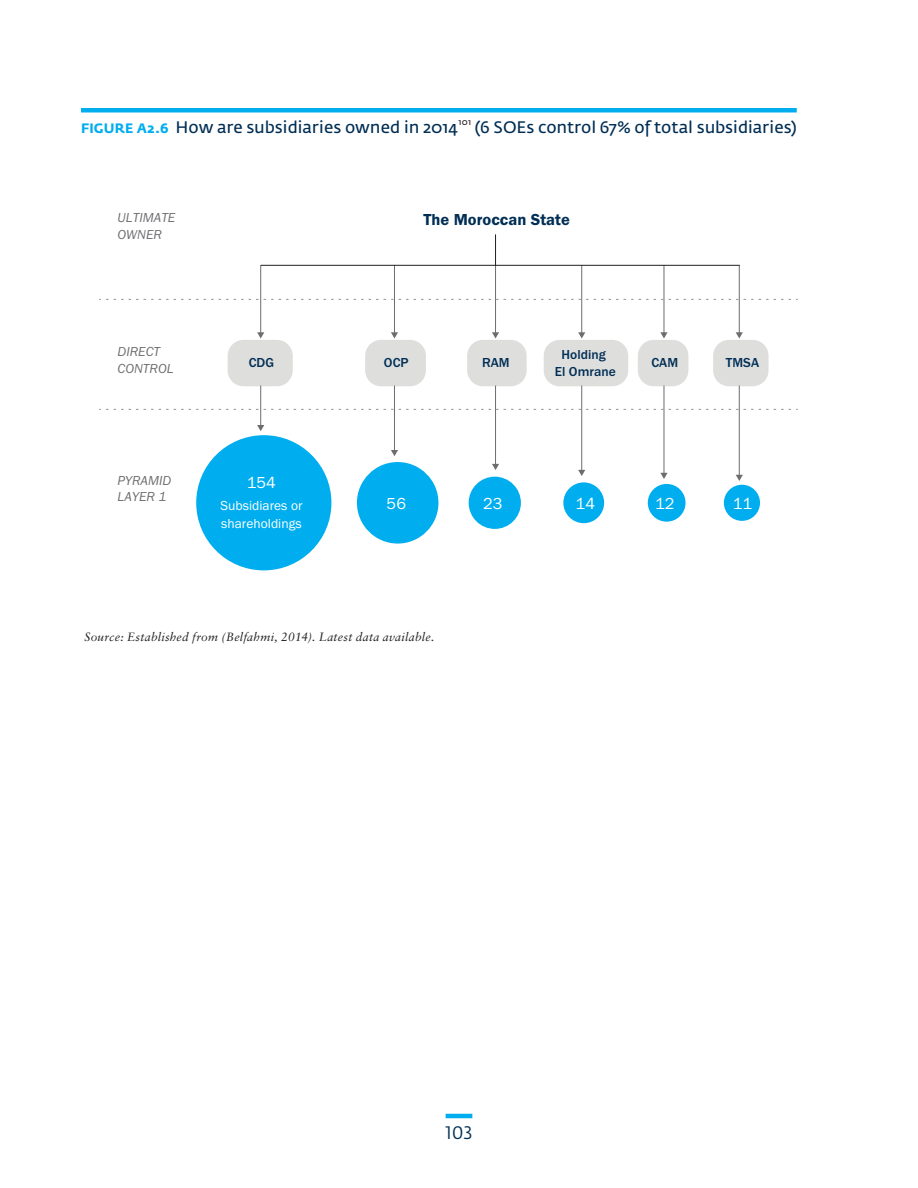
<style>
.page{position:relative;width:918px;height:1188px;background:#fff}
.page>*{position:absolute;margin:0;border:0;box-sizing:border-box;transform-origin:0 0}
.t1{font:18px "Fedra Sans Std";color:#002e54}
.Figure_title{font:16.5px "Fedra Sans";letter-spacing:-.005em;color:#002e54}
.t2{font:16.5px "Franklin Gothic URW Dem";letter-spacing:.005em;color:#002e54}
.t3{font:16.5px "Franklin Gothic URW Boo";letter-spacing:.005em;color:#fff}
.t4{font:13.5px/16.5px "Franklin Gothic URW Boo Ita";color:#6c6d70}
.t5{font:500 13.5px/16.5px "Franklin Gothic URW";letter-spacing:.005em;color:#002e54;text-align:center}
.t6{font:13.5px/18px "Franklin Gothic URW Boo";letter-spacing:.005em;color:#fff}
.Figure_source{font:italic 12px "Sabon LT";letter-spacing:.02em;color:#231f20}
.Figure_title-2{font:8.7px "Fedra Sans";color:#231f20}
.s1{font-weight:700;font-size:13.5px;color:#00aeef}
</style>
<div class="page">
<hr style="left:446px;top:1114px;width:26px;height:4px;background:#00aeef">
<hr style="left:81px;top:108px;width:716px;height:4px;background:#00aeef">
<div style="left:196px;top:435px;width:135px;height:135px;background:#00aeef;border-radius:68px"></div>
<div style="left:357px;top:462px;width:81px;height:82px;background:#00aeef;border-radius:41px"></div>
<div style="left:469px;top:477px;width:52px;height:52px;background:#00aeef;border-radius:26px"></div>
<div style="left:563px;top:482px;width:41px;height:41px;background:#00aeef;border-radius:20px"></div>
<div style="left:648px;top:484px;width:38px;height:38px;background:#00aeef;border-radius:19px"></div>
<div style="left:724px;top:485px;width:36px;height:36px;background:#00aeef;border-radius:18px"></div>
<div style="left:228px;top:340px;width:65px;height:46px;background:#dededd;border-radius:16px"></div>
<div style="left:365px;top:340px;width:61px;height:46px;background:#dededd;border-radius:16px"></div>
<div style="left:467px;top:340px;width:60px;height:46px;background:#dededd;border-radius:16px"></div>
<div style="left:544px;top:340px;width:84px;height:46px;background:#dededd;border-radius:16px"></div>
<div style="left:638px;top:340px;width:50px;height:46px;background:#dededd;border-radius:16px"></div>
<div style="left:713px;top:340px;width:56px;height:46px;background:#dededd;border-radius:16px"></div>
<hr style="left:260px;top:265px;width:1px;height:68px;background:#6c6d70">
<svg style="left:257px;top:332px;width:7px;height:7px"></svg>
<hr style="left:260px;top:386px;width:1px;height:40px;background:#6c6d70">
<svg style="left:257px;top:425px;width:7px;height:6px"></svg>
<hr style="left:394px;top:265px;width:1px;height:68px;background:#6c6d70">
<svg style="left:391px;top:332px;width:7px;height:7px"></svg>
<hr style="left:394px;top:386px;width:1px;height:65px;background:#6c6d70">
<svg style="left:391px;top:450px;width:7px;height:6px"></svg>
<hr style="left:495px;top:265px;width:1px;height:68px;background:#6c6d70">
<svg style="left:492px;top:332px;width:7px;height:7px"></svg>
<hr style="left:495px;top:386px;width:1px;height:79px;background:#6c6d70">
<svg style="left:492px;top:464px;width:7px;height:6px"></svg>
<hr style="left:581px;top:265px;width:1px;height:68px;background:#6c6d70">
<svg style="left:578px;top:332px;width:7px;height:7px"></svg>
<hr style="left:581px;top:386px;width:1px;height:85px;background:#6c6d70">
<svg style="left:578px;top:470px;width:7px;height:6px"></svg>
<hr style="left:664px;top:265px;width:1px;height:68px;background:#6c6d70">
<svg style="left:660px;top:332px;width:8px;height:7px"></svg>
<hr style="left:664px;top:386px;width:1px;height:88px;background:#6c6d70">
<svg style="left:660px;top:473px;width:8px;height:6px"></svg>
<hr style="left:739px;top:265px;width:1px;height:68px;background:#6c6d70">
<svg style="left:736px;top:332px;width:7px;height:7px"></svg>
<hr style="left:739px;top:386px;width:1px;height:90px;background:#6c6d70">
<svg style="left:736px;top:475px;width:7px;height:6px"></svg>
<svg style="left:100px;top:409px;width:691px;height:1px"></svg>
<svg style="left:100px;top:299px;width:691px;height:1px"></svg>
<hr style="left:261px;top:265px;width:478px;height:1px;background:#231f20">
<hr style="left:495px;top:235px;width:1px;height:30px;background:#231f20">
<p class="Figure_title" style="left:81px;top:118px;width:379px"><span class="s1">FIGURE A2.6</span> How are subsidiaries owned in 2014</p>
<p class="Figure_title-2" style="left:458px;top:117px;width:14px">101</p>
<p class="Figure_title" style="left:475px;top:118px;width:323px">(6 SOEs control 67% of total subsidiaries)</p>
<p class="t4" style="left:118px;top:209px;width:59px">ULTIMATE<br>OWNER</p>
<p class="t2" style="left:424px;top:210px;width:148px">The Moroccan State</p>
<p class="t4" style="left:118px;top:343px;width:57px">DIRECT<br>CONTROL</p>
<p class="t5" style="left:249px;top:354px;width:27px">CDG</p>
<p class="t5" style="left:384px;top:354px;width:26px">OCP</p>
<p class="t5" style="left:482px;top:354px;width:29px">RAM</p>
<p class="t5" style="left:555px;top:346px;width:62px">Holding<br>El Omrane</p>
<p class="t5" style="left:651px;top:354px;width:28px">CAM</p>
<p class="t5" style="left:726px;top:354px;width:35px">TMSA</p>
<p class="t4" style="left:118px;top:472px;width:55px">PYRAMID<br>LAYER 1</p>
<p class="t3" style="left:247px;top:472px;width:31px">154</p>
<p class="t6" style="left:220px;top:496px;width:84px">Subsidiares or shareholdings</p>
<p class="t3" style="left:387px;top:493px;width:21px">56</p>
<p class="t3" style="left:483px;top:493px;width:21px">23</p>
<p class="t3" style="left:576px;top:493px;width:21px">14</p>
<p class="t3" style="left:655px;top:493px;width:21px">12</p>
<p class="t3" style="left:733px;top:493px;width:21px">11</p>
<p class="Figure_source" style="left:84px;top:630px;width:352px">Source: Established from (Belfahmi, 2014). Latest data available.</p>
<p class="t1" style="left:446px;top:1121px;width:28px">103</p>
</div>
